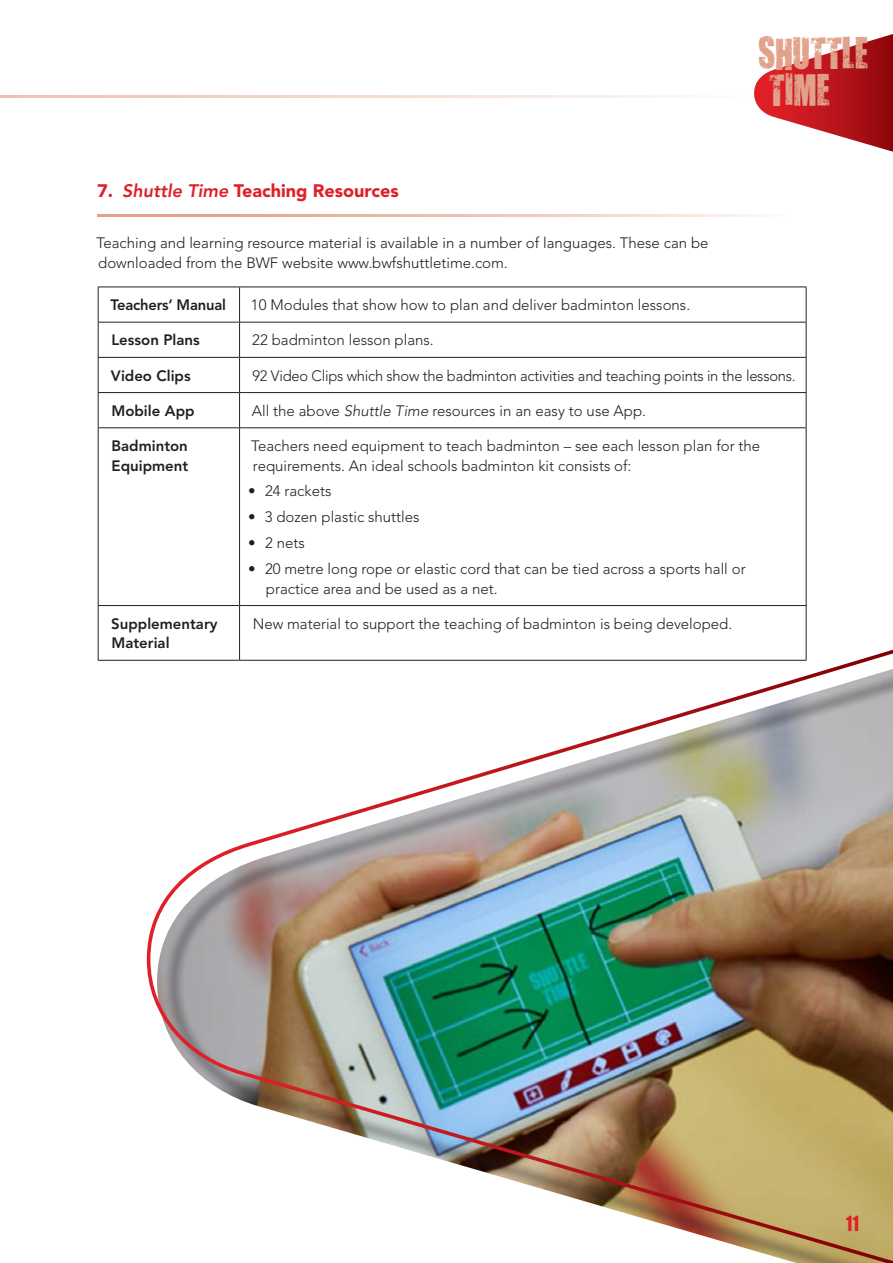
<style>
.page{position:relative;width:893px;height:1263px;background:#fff}
.page>*{position:absolute;margin:0;border:0;box-sizing:border-box;transform-origin:0 0}
.t1{font:36.75px/37.7px "You Are Loved";color:#e1a18a}
.t2{font:900 18px "Avenir";color:#df2027}
.t3{font:18px "You Are Loved";color:#df2027}
.t4{font:300 15px/19.5px "Avenir";color:#231f20}
.t5{font:800 15px/19.5px "Avenir";color:#231f20}
.s1{font-weight:800;font-style:italic}
.s2{font-style:italic}
</style>
<div class="page">
<svg style="left:98px;top:214px;width:664px;height:2px"></svg>
<hr style="left:239px;top:287px;width:1px;height:35px;background:#231f20">
<hr style="left:98px;top:322px;width:142px;height:1px;background:#231f20">
<hr style="left:240px;top:322px;width:566px;height:1px;background:#231f20">
<hr style="left:239px;top:322px;width:1px;height:35px;background:#231f20">
<hr style="left:98px;top:357px;width:142px;height:1px;background:#231f20">
<hr style="left:240px;top:357px;width:566px;height:1px;background:#231f20">
<hr style="left:239px;top:358px;width:1px;height:34px;background:#231f20">
<hr style="left:98px;top:392px;width:142px;height:1px;background:#231f20">
<hr style="left:240px;top:392px;width:566px;height:1px;background:#231f20">
<hr style="left:239px;top:393px;width:1px;height:34px;background:#231f20">
<hr style="left:98px;top:427px;width:142px;height:1px;background:#231f20">
<hr style="left:240px;top:427px;width:566px;height:1px;background:#231f20">
<hr style="left:239px;top:428px;width:1px;height:177px;background:#231f20">
<hr style="left:98px;top:605px;width:142px;height:1px;background:#231f20">
<hr style="left:240px;top:605px;width:566px;height:1px;background:#231f20">
<hr style="left:239px;top:606px;width:1px;height:54px;background:#231f20">
<hr style="left:98px;top:287px;width:142px;height:1px;background:#231f20">
<hr style="left:98px;top:287px;width:1px;height:35px;background:#231f20">
<hr style="left:240px;top:287px;width:566px;height:1px;background:#231f20">
<hr style="left:806px;top:287px;width:1px;height:35px;background:#231f20">
<hr style="left:98px;top:322px;width:1px;height:35px;background:#231f20">
<hr style="left:806px;top:322px;width:1px;height:35px;background:#231f20">
<hr style="left:98px;top:358px;width:1px;height:34px;background:#231f20">
<hr style="left:806px;top:358px;width:1px;height:34px;background:#231f20">
<hr style="left:98px;top:393px;width:1px;height:34px;background:#231f20">
<hr style="left:806px;top:393px;width:1px;height:34px;background:#231f20">
<hr style="left:98px;top:428px;width:1px;height:177px;background:#231f20">
<hr style="left:806px;top:428px;width:1px;height:177px;background:#231f20">
<hr style="left:98px;top:606px;width:1px;height:54px;background:#231f20">
<hr style="left:806px;top:606px;width:1px;height:54px;background:#231f20">
<hr style="left:98px;top:660px;width:142px;height:1px;background:#231f20">
<img style="left:145px;top:640px;width:748px;height:623px">
<svg style="left:0;top:96px;width:683px;height:2px"></svg>
<svg style="left:754px;top:69px;width:139px;height:83px"></svg>
<h1 class="t1" style="left:759px;top:33px;width:111px">SHUTTLE<br>TIME</h1>
<p class="t2" style="left:97px;top:179px;width:303px">7. <span class="s1">Shuttle Time</span> Teaching Resources</p>
<p class="t4" style="left:97px;top:233px;width:613px">Teaching and learning resource material is available in a number of languages. These can be downloaded from the BWF website www.bwfshuttletime.com.</p>
<p class="t5" style="left:110px;top:295px;width:117px">Teachers’ Manual</p>
<p class="t4" style="left:251px;top:295px;width:441px">10 Modules that show how to plan and deliver badminton lessons.</p>
<p class="t5" style="left:112px;top:330px;width:90px">Lesson Plans</p>
<p class="t4" style="left:252px;top:330px;width:183px">22 badminton lesson plans.</p>
<p class="t5" style="left:111px;top:366px;width:81px">Video Clips</p>
<p class="t4" style="left:252px;top:366px;width:545px">92 Video Clips which show the badminton activities and teaching points in the lessons.</p>
<p class="t5" style="left:111px;top:401px;width:85px">Mobile App</p>
<p class="t4" style="left:252px;top:401px;width:396px">All the above <span class="s2">Shuttle Time</span> resources in an easy to use App.</p>
<p class="t5" style="left:112px;top:436px;width:78px">Badminton<br>Equipment</p>
<p class="t4" style="left:251px;top:436px;width:511px">Teachers need equipment to teach badminton – see each lesson plan for the requirements. An ideal schools badminton kit consists of:</p>
<p class="t4" style="left:248px;top:481px;width:85px">• 24 rackets</p>
<p class="t4" style="left:248px;top:507px;width:173px">• 3 dozen plastic shuttles</p>
<p class="t4" style="left:248px;top:533px;width:58px">• 2 nets</p>
<p class="t4" style="left:266px;top:559px;width:481px;text-indent:-18px">• 20 metre long rope or elastic cord that can be tied across a sports hall or practice area and be used as a net.</p>
<p class="t5" style="left:111px;top:614px;width:108px">Supplementary<br>Material</p>
<p class="t4" style="left:253px;top:614px;width:481px">New material to support the teaching of badminton is being developed.</p>
<p class="t3" style="left:846px;top:1210px;width:15px">11</p>
</div>
